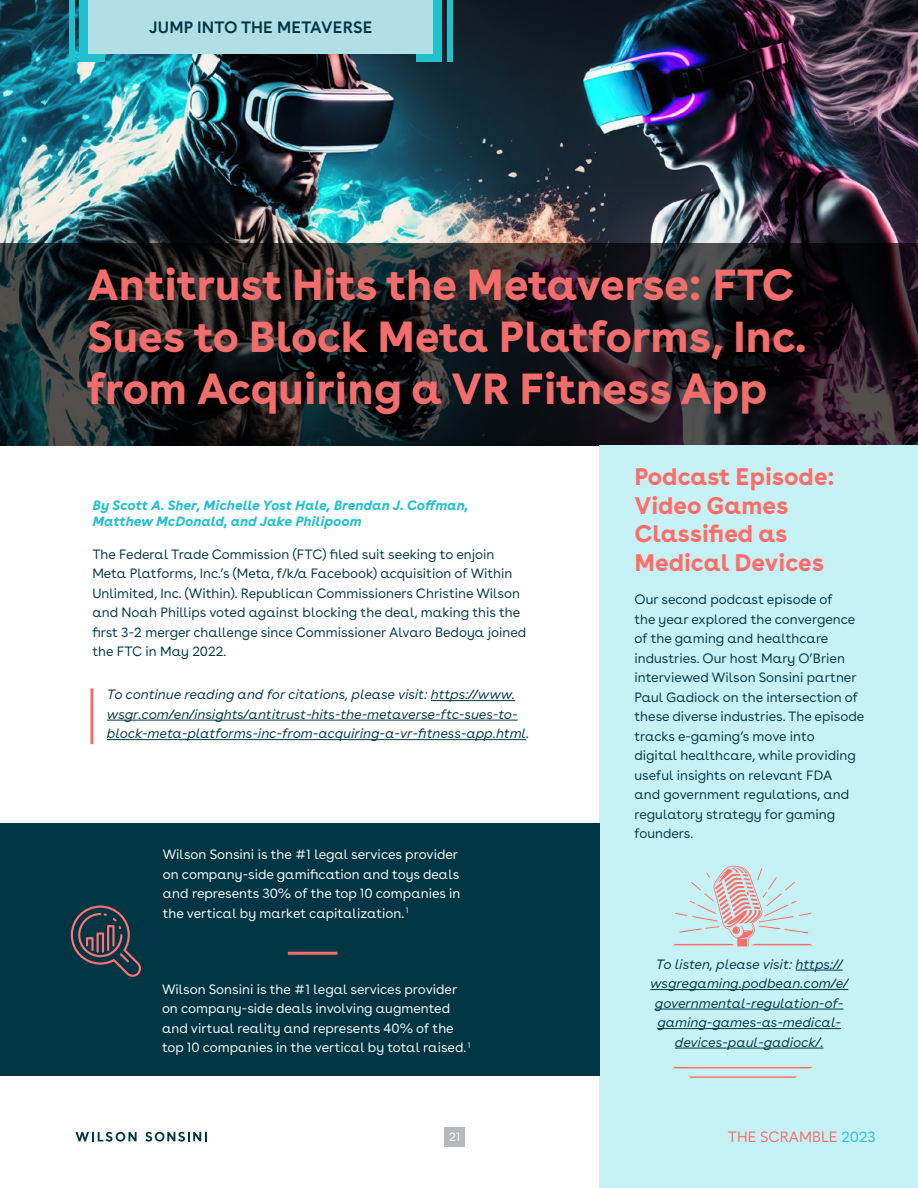
<style>
.page{position:relative;width:918px;height:1188px;background:#fff}
.page>*{position:absolute;margin:0;border:0;box-sizing:border-box;transform-origin:0 0}
.t1{font:700 43.5px/52.2px "Buenos Aires";color:#f26d6c}
.t2{font:700 24px/28.8px "Buenos Aires";color:#ff6d6a}
.t3{font:600 16.5px "Buenos Aires";letter-spacing:.01em;color:#003644}
.t4{font:15px "Buenos Aires";color:#f26d6c}
.t5{font:13.5px/19.5px "Buenos Aires";color:#003644}
.t6{font:italic 13.5px/19.5px "Buenos Aires";color:#003644;text-align:center}
.t7{font:13.5px/19.5px "Buenos Aires";color:#fff}
.t8{font:italic 700 13.5px/16.2px "Buenos Aires";color:#23bfcd}
.t9{font:12px "Buenos Aires";color:#fff}
.s1{color:#2dc0d1}
</style>
<div class="page">
<img style="left:0;top:0;width:918px;height:243px">
<svg style="left:0;top:243px;width:918px;height:203px;background:#1b1c20"></svg>
<div style="left:599px;top:446px;width:319px;height:742px;background:#c7f2f5"></div>
<div style="left:0;top:824px;width:599px;height:252px;background:#003644"></div>
<div style="left:88px;top:0;width:345px;height:54px;background:#b0e0e6"></div>
<div style="left:79px;top:0;width:9px;height:62px;background:#23bfcd"></div>
<div style="left:88px;top:54px;width:17px;height:8px;background:#23bfcd"></div>
<div style="left:417px;top:54px;width:16px;height:8px;background:#23bfcd"></div>
<div style="left:433px;top:0;width:9px;height:62px;background:#23bfcd"></div>
<div style="left:447px;top:0;width:5px;height:62px;background:#23bfcd"></div>
<div style="left:69px;top:0;width:5px;height:62px;background:#23bfcd"></div>
<svg style="left:673px;top:1067px;width:140px;height:1px"></svg>
<svg style="left:688px;top:1076px;width:110px;height:2px"></svg>
<svg style="left:673px;top:865px;width:140px;height:81px"></svg>
<hr style="left:796px;top:970px;width:47px;height:1px;background:#003644">
<hr style="left:650px;top:989px;width:198px;height:1px;background:#003644">
<hr style="left:655px;top:1009px;width:189px;height:1px;background:#003644">
<hr style="left:657px;top:1028px;width:184px;height:1px;background:#003644">
<hr style="left:675px;top:1048px;width:149px;height:1px;background:#003644">
<hr style="left:431px;top:700px;width:84px;height:1px;background:#003644">
<hr style="left:107px;top:720px;width:411px;height:1px;background:#003644">
<hr style="left:107px;top:739px;width:419px;height:1px;background:#003644">
<hr style="left:90px;top:688px;width:3px;height:56px;background:#f26d6c">
<hr style="left:288px;top:952px;width:50px;height:3px;background:#f26d6c">
<svg style="left:70px;top:905px;width:71px;height:72px"></svg>
<div style="left:445px;top:1128px;width:20px;height:19px;background:#b6b8ba"></div>
<svg style="left:76px;top:1132px;width:61px;height:10px"></svg>
<svg style="left:145px;top:1132px;width:62px;height:10px"></svg>
<p class="t3" style="left:149px;top:13px;width:225px">JUMP INTO THE METAVERSE</p>
<h1 class="t1" style="left:87px;top:254px;width:720px">Antitrust Hits the Metaverse: FTC<br>Sues to Block Meta Platforms, Inc. from Acquiring a VR Fitness App</h1>
<p class="t8" style="left:92px;top:495px;width:378px">By Scott A. Sher, Michelle Yost Hale, Brendan J. Coffman,<br>Matthew McDonald, and Jake Philipoom</p>
<p class="t5" style="left:92px;top:543px;width:436px">The Federal Trade Commission (FTC) filed suit seeking to enjoin Meta Platforms, Inc.’s (Meta, f/k/a Facebook) acquisition of Within Unlimited, Inc. (Within). Republican Commissioners Christine Wilson and Noah Phillips voted against blocking the deal, making this the first 3-2 merger challenge since Commissioner Alvaro Bedoya joined the FTC in May 2022.</p>
<p class="t6" style="left:107px;top:684px;width:424px;text-align:left">To continue reading and for citations, please visit: https://www. wsgr.com/en/insights/antitrust-hits-the-metaverse-ftc-sues-to&shy;block-meta-platforms-inc-from-acquiring-a-vr-fitness-app.html.</p>
<p class="t7" style="left:163px;top:844px;width:299px">Wilson Sonsini is the #1 legal services provider on company-side gamification and toys deals and represents 30% of the top 10 companies in the vertical by market capitalization. <sup>1</sup></p>
<p class="t7" style="left:162px;top:978px;width:310px">Wilson Sonsini is the #1 legal services provider on company-side deals involving augmented and virtual reality and represents 40% of the top 10 companies in the vertical by total raised. <sup>1</sup></p>
<h2 class="t2" style="left:634px;top:459px;width:202px">Podcast Episode:<br>Video Games<br>Classified as<br>Medical Devices</h2>
<p class="t5" style="left:634px;top:588px;width:231px">Our second podcast episode of<br>the year explored the convergence of the gaming and healthcare industries. Our host Mary O’Brien interviewed Wilson Sonsini partner<br>Paul Gadiock on the intersection of these diverse industries. The episode tracks e-gaming’s move into<br>digital healthcare, while providing useful insights on relevant FDA<br>and government regulations, and regulatory strategy for gaming founders.</p>
<p class="t6" style="left:650px;top:953px;width:200px">To listen, please visit: https:// wsgregaming.podbean.com/e/ governmental-regulation-of&shy;gaming-games-as-medical&shy;devices-paul-gadiock/.</p>
<p class="t9" style="left:449px;top:1127px;width:12px">21</p>
<p class="t4" style="left:728px;top:1125px;width:149px">THE SCRAMBLE <span class="s1">2023</span></p>
</div>
